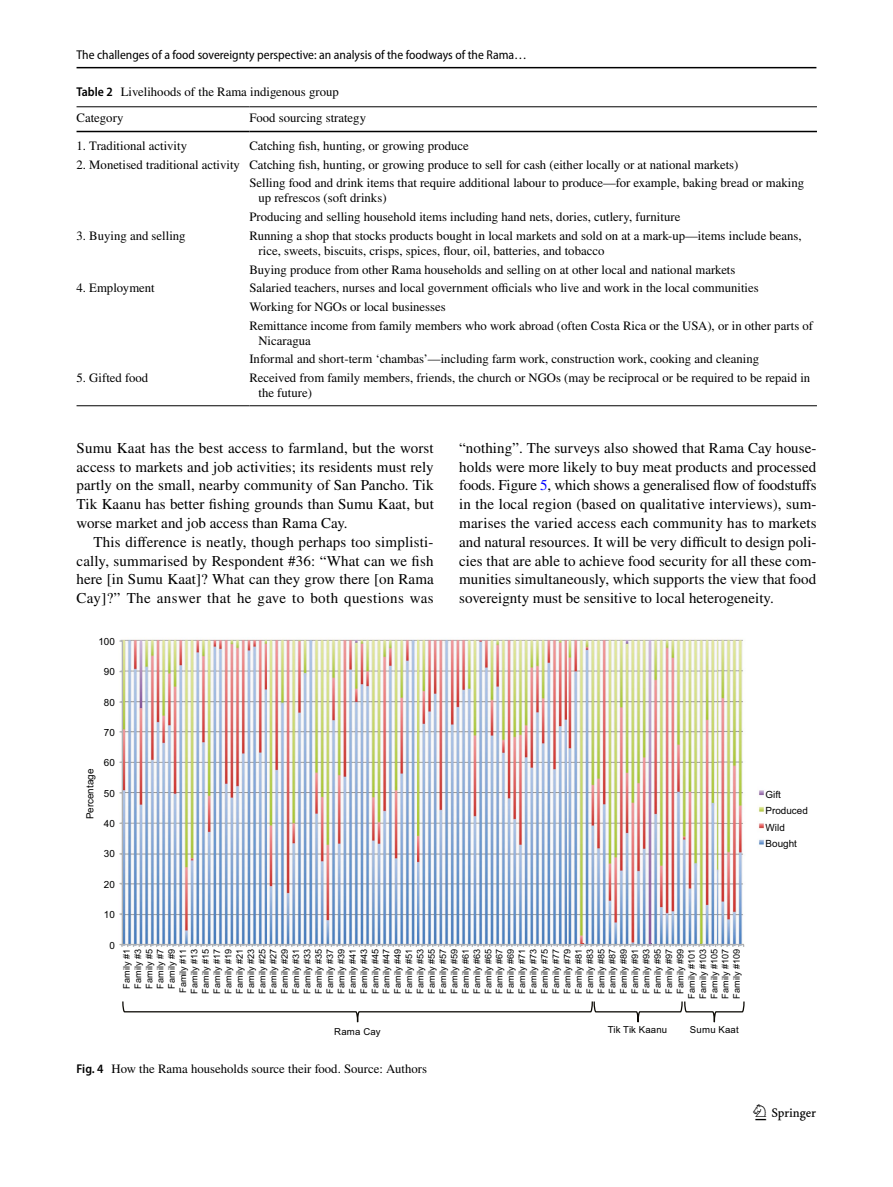
<style>
.page{position:relative;width:893px;height:1187px;background:#fff}
.page>*{position:absolute;margin:0;border:0;box-sizing:border-box;transform-origin:0 0}
.t1{font:22.5px "Springnew Regular 3";color:#000}
.t2{font:15px/18.8px "STIX";letter-spacing:.005em;color:#000;text-align:justify}
.t3{font:12.75px/18.8px "STIX";color:#000}
.t4{font:12.75px "Myriad Pro Semi Cn 3";color:#000}
.t5{font:9.9px/16.4px "Arial MT2";color:#000}
.t6{font:9.6px "Arial MT2";letter-spacing:.015em;color:#000}
.t7{font:9px/11.2px "Arial MT2";color:#000;text-align:right}
.s1{font-family:"Myriad Pro";font-weight:600;font-stretch:semi-condensed}
.s2{color:#00f}
</style>
<div class="page">
<hr style="left:77px;top:67px;width:739px;height:1px;background:#000">
<hr style="left:77px;top:106px;width:172px;height:1px;background:#000">
<hr style="left:77px;top:131px;width:172px;height:1px;background:#000">
<hr style="left:249px;top:106px;width:568px;height:1px;background:#000">
<hr style="left:249px;top:131px;width:568px;height:1px;background:#000">
<hr style="left:77px;top:405px;width:172px;height:1px;background:#000">
<hr style="left:249px;top:405px;width:568px;height:1px;background:#000">
<img style="left:119px;top:639px;width:646px;height:308px">
<hr style="left:122px;top:641px;width:1px;height:303px;background:#b0b1b2">
<svg style="left:119px;top:943px;width:625px;height:3px;background:#b4bcc8"></svg>
<svg style="left:122px;top:1001px;width:623px;height:22px"></svg>
<p class="t4" style="left:77px;top:48px;width:452px">The challenges of a food sovereignty perspective: an analysis of the foodways of the Rama…</p>
<p class="t3" style="left:77px;top:80px;width:264px;line-height:25.5px"><span class="s1">Table 2</span> Livelihoods of the Rama indigenous group<br>Category</p>
<p class="t3" style="left:249px;top:109px;width:118px">Food sourcing strategy</p>
<p class="t3" style="left:77px;top:137px;width:112px">1. Traditional activity</p>
<p class="t3" style="left:249px;top:137px;width:221px">Catching fish, hunting, or growing produce</p>
<p class="t3" style="left:249px;top:156px;width:556px;text-indent:-173px">2. Monetised traditional activity Catching fish, hunting, or growing produce to sell for cash (either locally or at national markets)<br>Selling food and drink items that require additional labour to produce—for example, baking bread or making</p>
<p class="t3" style="left:249px;top:189px;width:432px;text-indent:9px">up refrescos (soft drinks)<br>Producing and selling household items including hand nets, dories, cutlery, furniture</p>
<p class="t3" style="left:77px;top:227px;width:111px">3. Buying and selling</p>
<p class="t3" style="left:258px;top:229px;width:545px;line-height:15px;text-indent:-9px">Running a shop that stocks products bought in local markets and sold on at a mark-up—items include beans, rice, sweets, biscuits, crisps, spices, flour, oil, batteries, and tobacco</p>
<p class="t3" style="left:249px;top:261px;width:488px">Buying produce from other Rama households and selling on at other local and national markets</p>
<p class="t3" style="left:77px;top:279px;width:80px">4. Employment</p>
<p class="t3" style="left:249px;top:279px;width:565px">Salaried teachers, nurses and local government officials who live and work in the local communities<br>Working for NGOs or local businesses<br>Remittance income from family members who work abroad (often Costa Rica or the USA), or in other parts of</p>
<p class="t3" style="left:249px;top:332px;width:511px;text-indent:9px">Nicaragua<br>Informal and short-term ‘chambas’—including farm work, construction work, cooking and cleaning</p>
<p class="t3" style="left:77px;top:369px;width:73px">5. Gifted food</p>
<p class="t3" style="left:258px;top:371px;width:553px;line-height:15px;text-indent:-9px">Received from family members, friends, the church or NGOs (may be reciprocal or be required to be repaid in the future)</p>
<p class="t2" style="left:77px;top:439px;width:359px">Sumu Kaat has the best access to farmland, but the worst access to markets and job activities; its residents must rely partly on the small, nearby community of San Pancho. Tik Tik Kaanu has better fishing grounds than Sumu Kaat, but worse market and job access than Rama Cay.</p>
<p class="t2" style="left:77px;top:533px;width:359px;text-indent:17px">This difference is neatly, though perhaps too simplisti&shy;cally, summarised by Respondent #36: “What can we fish here [in Sumu Kaat]? What can they grow there [on Rama Cay]?” The answer that he gave to both questions was</p>
<p class="t5" style="left:98px;top:633px;width:18px">100</p>
<p class="t5" style="left:104px;top:663px;width:13px">90</p>
<p class="t5" style="left:104px;top:694px;width:13px">80</p>
<p class="t5" style="left:104px;top:724px;width:13px">70</p>
<p class="t5" style="left:82px;top:819px;width:52px;rotate:-90deg">Percentage</p>
<p class="t5" style="left:104px;top:754px;width:13px">60</p>
<p class="t5" style="left:104px;top:785px;width:13px">50</p>
<p class="t5" style="left:104px;top:815px;width:13px">40</p>
<p class="t5" style="left:104px;top:845px;width:13px">30</p>
<p class="t5" style="left:104px;top:876px;width:13px">20</p>
<p class="t5" style="left:104px;top:906px;width:13px">10</p>
<p class="t2" style="left:459px;top:439px;width:359px">“nothing”. The surveys also showed that Rama Cay house&shy;holds were more likely to buy meat products and processed foods. Figure <span class="s2">5</span>, which shows a generalised flow of foodstuffs in the local region (based on qualitative interviews), sum&shy;marises the varied access each community has to markets and natural resources. It will be very difficult to design poli&shy;cies that are able to achieve food security for all these com&shy;munities simultaneously, which supports the view that food sovereignty must be sensitive to local heterogeneity.</p>
<p class="t5" style="left:766px;top:786px;width:44px">Gift<br>Produced<br>Wild<br>Bought</p>
<p class="t5" style="left:109px;top:936px;width:7px">0</p>
<p class="t7" style="left:121px;top:998px;width:51px;rotate:-90deg">Family #1<br>Family #3<br>Family #5<br>Family #7<br>Family #9<br>Family #11<br>Family #13<br>Family #15<br>Family #17<br>Family #19<br>Family #21<br>Family #23<br>Family #25<br>Family #27<br>Family #29<br>Family #31<br>Family #33<br>Family #35<br>Family #37<br>Family #39<br>Family #41<br>Family #43<br>Family #45<br>Family #47<br>Family #49<br>Family #51<br>Family #53<br>Family #55<br>Family #57<br>Family #59<br>Family #61<br>Family #63<br>Family #65<br>Family #67<br>Family #69<br>Family #71<br>Family #73<br>Family #75<br>Family #77<br>Family #79<br>Family #81<br>Family #83<br>Family #85<br>Family #87<br>Family #89<br>Family #91<br>Family #93<br>Family #95<br>Family #97<br>Family #99<br>Family #101<br>Family #103<br>Family #105<br>Family #107<br>Family #109</p>
<p class="t6" style="left:334px;top:1024px;width:48px">Rama Cay</p>
<p class="t6" style="left:608px;top:1023px;width:61px">Tik Tik Kaanu</p>
<p class="t6" style="left:690px;top:1023px;width:50px">Sumu Kaat</p>
<p class="t3" style="left:77px;top:1059px;width:352px"><span class="s1">Fig. 4</span> How the Rama households source their food. Source: Authors</p>
<h1 class="t1" style="left:755px;top:1104px;width:62px">1 3</h1>
</div>
